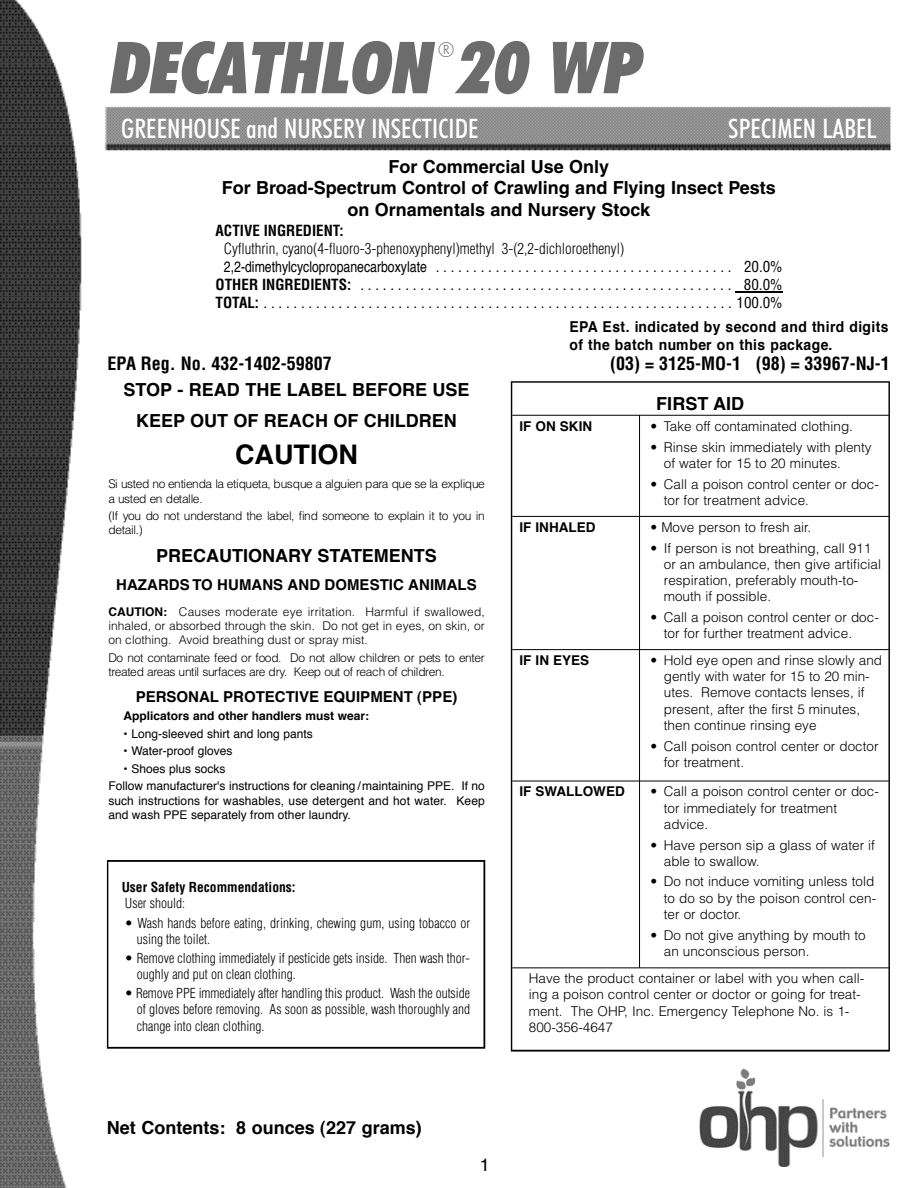
<style>
.page{position:relative;width:918px;height:1188px;background:#fff}
.page>*{position:absolute;margin:0;border:0;box-sizing:border-box;transform-origin:0 0}
.t1{font:italic 700 expanded 72px "Futuri Condensed SW";color:#6c6c6c}
.t2{font:27px "Futuri Condensed SW";color:#fff}
.t3{font:700 27px "Helvetica";color:#000}
.t4{font:300 21px "Futuri SW";color:#6c6c6c}
.t5{font:700 18px/21.6px "Helvetica";color:#000;text-align:center}
.t6{font:700 condensed 18px "Helvetica";color:#000}
.t7{font:18px "Helvetica";color:#000}
.t8{font:condensed 15px "Helvetica";color:#000}
.t9{font:300 condensed 15px "Helvetica";color:#000}
.t10{font:700 15px/18px "Helvetica";letter-spacing:.035em;color:#000;scale:.93 1}
.t11{font:700 15px "Helvetica";color:#000}
.t12{font:700 condensed 15px "Helvetica";color:#000}
.t13{font:300 13.5px/16.2px "Helvetica";color:#000}
.t14{font:300 condensed 13.5px/16.2px "Helvetica";color:#000}
.t15{font:700 13.5px "Helvetica";color:#000}
.t16{font:700 condensed 13.5px "Helvetica";color:#000}
.t17{font:300 12px/14.4px "Helvetica";letter-spacing:-.02em;color:#000}
.t18{font:12px/17.7px "Helvetica";color:#000}
.t19{font:300 12px/14.4px "Helvetica";letter-spacing:-.04em;color:#000}
.t20{font:700 12px "Helvetica";color:#000}
.s1{font-style:inherit}
.s2{font-weight:700}
</style>
<div class="page">
<img style="left:0;top:63px;width:891px;height:1125px">
<hr style="left:736px;top:291px;width:47px;height:1px;background:#000">
<div style="left:107px;top:381px;width:783px;height:684px;background:#fff"></div>
<svg style="left:107px;top:860px;width:378px;height:189px"></svg>
<svg style="left:511px;top:381px;width:379px;height:671px"></svg>
<hr style="left:639px;top:415px;width:1px;height:553px;background:#000">
<div style="left:692px;top:1061px;width:204px;height:126px;background:#fff"></div>
<img style="left:700px;top:1069px;width:190px;height:98px">
<h1 class="t1" style="left:107px;top:34px;width:533px">DECATHLON 20 WP</h1>
<h3 class="t4" style="left:437px;top:41px;width:19px">®</h3>
<h2 class="t2" style="left:121px;top:117px;width:359px">GREENHOUSE and NURSERY INSECTICIDE</h2>
<h2 class="t2" style="left:728px;top:117px;width:150px">SPECIMEN LABEL</h2>
<h3 class="t5" style="left:222px;top:157px;width:556px">For Commercial Use Only<br>For Broad-Spectrum Control of Crawling and Flying Insect Pests on Ornamentals and Nursery Stock</h3>
<p class="t12" style="left:216px;top:225px;width:130px">ACTIVE INGREDIENT:</p>
<p class="t9" style="left:224px;top:243px;width:402px">Cyfluthrin, cyano(4-fluoro-3-phenoxyphenyl)methyl 3-(2,2-dichloroethenyl)</p>
<p class="t8" style="left:224px;top:261px;width:560px"><span class="s1">2,2-dimethylcyclopropanecarboxylate</span> . . . . . . . . . . . . . . . . . . . . . . . . . . . . . . . . . . . . . . . . 20.0%</p>
<p class="t8" style="left:216px;top:279px;width:569px"><span class="s2">OTHER INGREDIENTS:</span> . . . . . . . . . . . . . . . . . . . . . . . . . . . . . . . . . . . . . . . . . . . . . . . . . . 80.0%</p>
<p class="t8" style="left:216px;top:297px;width:569px"><span class="s2">TOTAL:</span> . . . . . . . . . . . . . . . . . . . . . . . . . . . . . . . . . . . . . . . . . . . . . . . . . . . . . . . . . . . . . . . 100.0%</p>
<p class="t10" style="left:570px;top:319px;width:345px">E PA Est. indicated by second and third digits of the batch number on this package.</p>
<h3 class="t6" style="left:108px;top:357px;width:226px">EPA Reg. No. 432-1402-59807</h3>
<h3 class="t6" style="left:610px;top:357px;width:281px">(03) = 3125-MO-1 (98) = 33967-NJ-1</h3>
<h3 class="t5" style="left:123px;top:376px;width:348px;line-height:30.6px">STOP - READ THE LABEL BEFORE USE<br>KEEP OUT OF REACH OF CHILDREN</h3>
<h2 class="t3" style="left:235px;top:443px;width:124px">CAUTION</h2>
<p class="t19" style="left:108px;top:478px;width:378px">Si usted no entienda la etiqueta, busque a alguien para que se la explique a usted en detalle.</p>
<p class="t17" style="left:108px;top:510px;width:378px">(If you do not understand the label, find someone to explain it to you in d e ta il.)</p>
<h3 class="t5" style="left:156px;top:547px;width:282px">PRECAUTIONARY STATEMENTS</h3>
<p class="t11" style="left:116px;top:580px;width:362px">HAZARDS TO HUMANS AND DOMESTIC ANIMALS</p>
<p class="t17" style="left:108px;top:605px;width:378px;text-align:justify"><span class="s2">CAUTION:</span> Causes moderate eye irritation. Harmful if swallowed, inhaled, or absorbed through the skin. Do not get in eyes, on skin, or on clothing. Avoid breathing dust or spray mist.</p>
<p class="t17" style="left:108px;top:651px;width:378px">Do not contaminate feed or food. Do not allow children or pets to enter treated areas until surfaces are dry. Keep out of reach of childre n .</p>
<p class="t11" style="left:136px;top:690px;width:323px">PERSONAL PROTECTIVE EQUIPMENT (PPE)</p>
<p class="t20" style="left:123px;top:711px;width:247px">Applicators and other handlers must wear:</p>
<p class="t18" style="left:123px;top:726px;width:191px"><span class="s2">•</span> Long-sleeved shirt and long pants</p>
<p class="t18" style="left:123px;top:743px;width:111px"><span class="s2">•</span> Water-proof gloves</p>
<p class="t18" style="left:108px;top:760px;width:378px;text-indent:15px"><span class="s2">•</span> Shoes plus socks<br>Follow manufacturer's instructions for cleaning /maintaining PPE. If no</p>
<p class="t18" style="left:108px;top:794px;width:378px;line-height:14.4px">such instructions for washables, use detergent and hot water. Keep and wash PPE separately from other laundry.</p>
<p class="t16" style="left:122px;top:882px;width:175px">User Safety Recommendations:</p>
<p class="t14" style="left:125px;top:896px;width:62px">User should:</p>
<p class="t14" style="left:137px;top:916px;width:335px;text-indent:-12px">• Wash hands before eating, drinking, chewing gum, using tobacco or using the toilet.</p>
<p class="t14" style="left:137px;top:951px;width:335px;text-indent:-12px">• Remove clothing immediately if pesticide gets inside. Then wash thor&shy;oughly and put on clean clothing.</p>
<p class="t14" style="left:137px;top:986px;width:335px;text-align:justify;text-indent:-12px">• Remove PPE immediately after handling this product. Wash the outside of gloves before removing. As soon as possible, wash thoroughly and change into clean clothing.</p>
<h3 class="t5" style="left:656px;top:394px;width:89px">FIRST AID</h3>
<p class="t15" style="left:519px;top:421px;width:74px">IF ON SKIN</p>
<p class="t13" style="left:651px;top:420px;width:204px">• Take off contaminated clothing.</p>
<p class="t13" style="left:664px;top:440px;width:209px;text-indent:-13px">• Rinse skin immediately with plenty of water for 15 to 20 minutes.</p>
<p class="t13" style="left:664px;top:477px;width:217px;text-indent:-13px">• Call a poison control center or doc&shy;tor for treatment advice.</p>
<p class="t15" style="left:519px;top:522px;width:78px">IF INHALED</p>
<p class="t13" style="left:651px;top:520px;width:162px">• Move person to fresh air.</p>
<p class="t13" style="left:664px;top:541px;width:219px;text-indent:-13px">• If person is not breathing, call 911 or an ambulance, then give artificial respiration, preferably mouth-to&shy;mouth if possible.</p>
<p class="t13" style="left:664px;top:610px;width:217px;text-indent:-13px">• Call a poison control center or doc&shy;tor for further treatment advice.</p>
<p class="t15" style="left:519px;top:655px;width:71px">IF IN EYES</p>
<p class="t13" style="left:664px;top:654px;width:220px;text-indent:-13px">• Hold eye open and rinse slowly and gently with water for 15 to 20 min&shy;utes. Remove contacts lenses, if present, after the first 5 minutes, then continue rinsing eye</p>
<p class="t13" style="left:664px;top:739px;width:216px;text-indent:-13px">• Call poison control center or doctor for treatment.</p>
<p class="t15" style="left:519px;top:786px;width:107px">IF SWALLOWED</p>
<p class="t13" style="left:664px;top:785px;width:217px;text-indent:-13px">• Call a poison control center or doc&shy;tor immediately for treatment advice.</p>
<p class="t13" style="left:664px;top:838px;width:213px;text-indent:-13px">• Have person sip a glass of water if able to swallow.</p>
<p class="t13" style="left:664px;top:875px;width:214px;text-indent:-13px">• Do not induce vomiting unless told to do so by the poison control cen&shy;ter or doctor.</p>
<p class="t13" style="left:664px;top:928px;width:203px;text-indent:-13px">• Do not give anything by mouth to an unconscious person.</p>
<p class="t13" style="left:529px;top:972px;width:337px">Have the product container or label with you when call&shy;ing a poison control center or doctor or going for treat&shy;ment. The OHP, Inc. Emergency Telephone No. is 1- 800-356-4647</p>
<h3 class="t5" style="left:107px;top:1118px;width:316px">Net Contents: 8 ounces (227 grams)</h3>
<h3 class="t7" style="left:480px;top:1157px;width:12px">1</h3>
</div>
